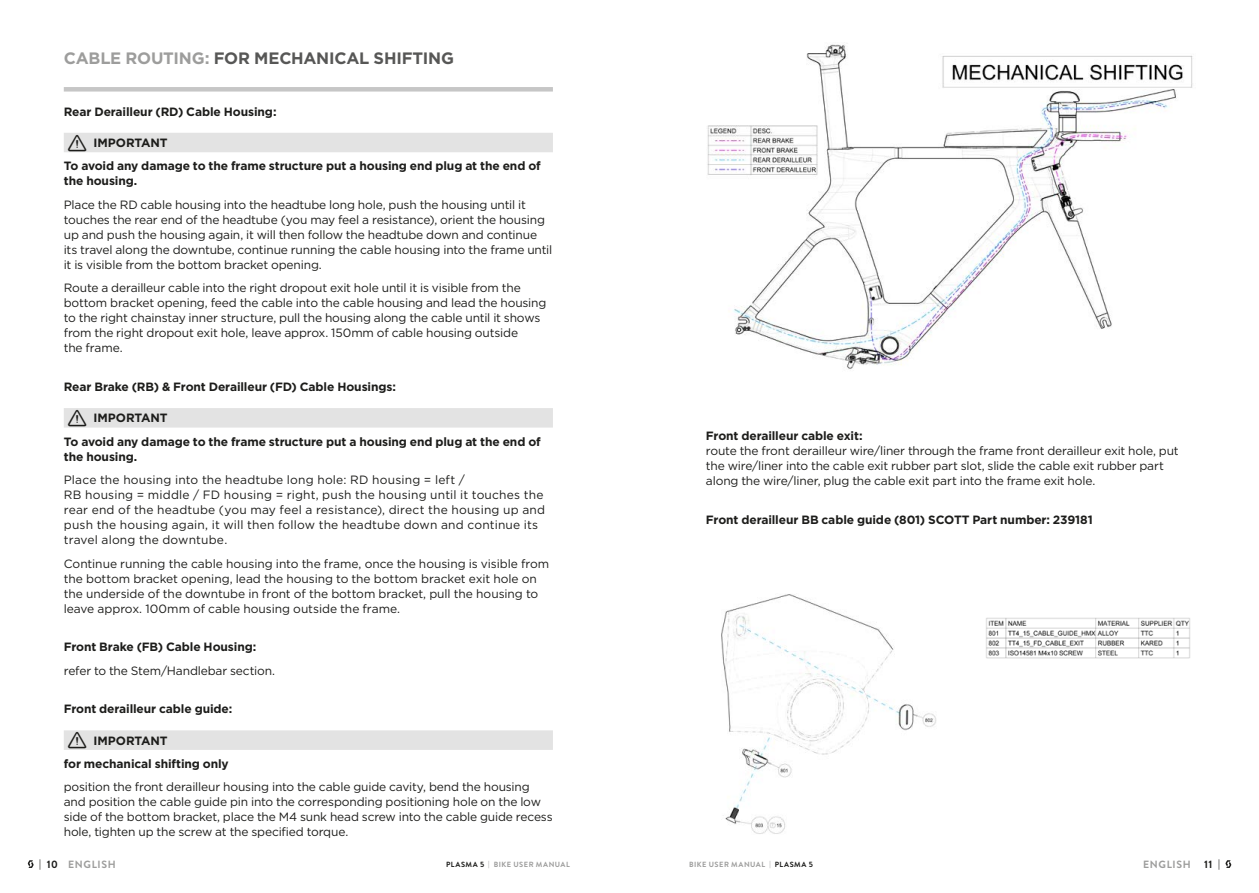
<style>
.page{position:relative;width:1259px;height:893px;background:#fff}
.page>*{position:absolute;margin:0;border:0;box-sizing:border-box;transform-origin:0 0}
.t1{font:700 16.5px "Gotham";letter-spacing:-.015em;color:#575756}
.t2{font:12px/15px "Gotham";letter-spacing:-.01em;color:#1d1d1b}
.t3{font:700 12px/23.2px "Gotham";letter-spacing:-.01em;color:#1d1d1b}
.t4{font:12px/15px "Gotham";letter-spacing:.015em;color:#1d1d1b}
.t5{font:700 10.5px "Brandon Text";letter-spacing:.065em;color:#9d9d9c}
.t6{font:700 10.5px "Brandon Text";color:#1d1d1b}
.t7{font:700 7.5px "Brandon Text";letter-spacing:.065em;color:#9d9d9c}
.s1{color:#9d9d9c}
.s2{font-family:"Warning";font-weight:400;font-size:30px}
.s3{color:#1d1d1b}
</style>
<div class="page">
<img style="left:707px;top:44px;width:486px;height:325px">
<img style="left:986px;top:617px;width:204px;height:42px">
<img style="left:721px;top:594px;width:216px;height:240px">
<div style="left:64px;top:133px;width:489px;height:19px;background:#e3e3e3"></div>
<div style="left:64px;top:408px;width:489px;height:20px;background:#e3e3e3"></div>
<div style="left:64px;top:730px;width:489px;height:20px;background:#e3e3e3"></div>
<div style="left:64px;top:87px;width:489px;height:5px;background:#c6c6c6"></div>
<svg style="left:1225px;top:860px;width:6px;height:8px"></svg>
<svg style="left:28px;top:860px;width:6px;height:8px"></svg>
<h1 class="t1" style="left:64px;top:47px;width:392px"><span class="s1">CABLE ROUTING:</span> FOR MECHANICAL SHIFTING</h1>
<p class="t3" style="left:64px;top:100px;width:214px">Rear Derailleur (RD) Cable Housing:</p>
<p class="t3" style="left:64px;top:131px;width:478px;text-indent:4px"><span class="s2">•</span> IMPORTANT<br>To avoid any damage to the frame structure put a housing end plug at the end of</p>
<p class="t3" style="left:64px;top:169px;width:75px">the housing.</p>
<p class="t2" style="left:64px;top:197px;width:490px">Place the RD cable housing into the headtube long hole, push the housing until it touches the rear end of the headtube (you may feel a resistance), orient the housing up and push the housing again, it will then follow the headtube down and continue its travel along the downtube, continue running the cable housing into the frame until it is visible from the bottom bracket opening.</p>
<p class="t2" style="left:64px;top:280px;width:484px">Route a derailleur cable into the right dropout exit hole until it is visible from the bottom bracket opening, feed the cable into the cable housing and lead the housing to the right chainstay inner structure, pull the housing along the cable until it shows from the right dropout exit hole, leave approx. 150mm of cable housing outside<br>the frame.</p>
<p class="t3" style="left:64px;top:375px;width:334px">Rear Brake (RB) &amp; Front Derailleur (FD) Cable Housings:</p>
<p class="t3" style="left:64px;top:406px;width:478px;text-indent:4px"><span class="s2">•</span> IMPORTANT<br>To avoid any damage to the frame structure put a housing end plug at the end of</p>
<p class="t3" style="left:64px;top:445px;width:75px">the housing.</p>
<p class="t4" style="left:64px;top:472px;width:483px">Place the housing into the headtube long hole: RD housing = left /<br>RB housing = middle / FD housing = right, push the housing until it touches the rear end of the headtube (you may feel a resistance), direct the housing up and push the housing again, it will then follow the headtube down and continue its travel along the downtube.</p>
<p class="t2" style="left:64px;top:556px;width:487px">Continue running the cable housing into the frame, once the housing is visible from the bottom bracket opening, lead the housing to the bottom bracket exit hole on the underside of the downtube in front of the bottom bracket, pull the housing to leave approx. 100mm of cable housing outside the frame.</p>
<p class="t3" style="left:64px;top:635px;width:194px">Front Brake (FB) Cable Housing:</p>
<p class="t2" style="left:64px;top:663px;width:213px">refer to the Stem/Handlebar section.</p>
<p class="t3" style="left:64px;top:697px;width:170px">Front derailleur cable guide:</p>
<p class="t3" style="left:64px;top:729px;width:166px;text-indent:4px"><span class="s2">•</span> IMPORTANT<br>for mechanical shifting only</p>
<p class="t2" style="left:64px;top:779px;width:490px">position the front derailleur housing into the cable guide cavity, bend the housing and position the cable guide pin into the corresponding positioning hole on the low side of the bottom bracket, place the M4 sunk head screw into the cable guide recess hole, tighten up the screw at the specified torque.</p>
<p class="t3" style="left:706px;top:424px;width:158px">Front derailleur cable exit:</p>
<p class="t2" style="left:706px;top:443px;width:474px">route the front derailleur wire/liner through the frame front derailleur exit hole, put the wire/liner into the cable exit rubber part slot, slide the cable exit rubber part along the wire/liner, plug the cable exit part into the frame exit hole.</p>
<p class="t3" style="left:706px;top:508px;width:388px">Front derailleur BB cable guide (801) SCOTT Part number: 239181</p>
<p class="t6" style="left:39px;top:857px;width:20px">| 10</p>
<p class="t7" style="left:446px;top:859px;width:125px"><span class="s3">PLASMA 5</span> | BIKE USER MANUAL</p>
<p class="t7" style="left:689px;top:859px;width:125px">BIKE USER MANUAL | <span class="s3">PLASMA 5</span></p>
<p class="t6" style="left:1204px;top:857px;width:17px">11 |</p>
<p class="t5" style="left:68px;top:857px;width:49px">ENGLISH</p>
<p class="t5" style="left:1143px;top:857px;width:49px">ENGLISH</p>
</div>
